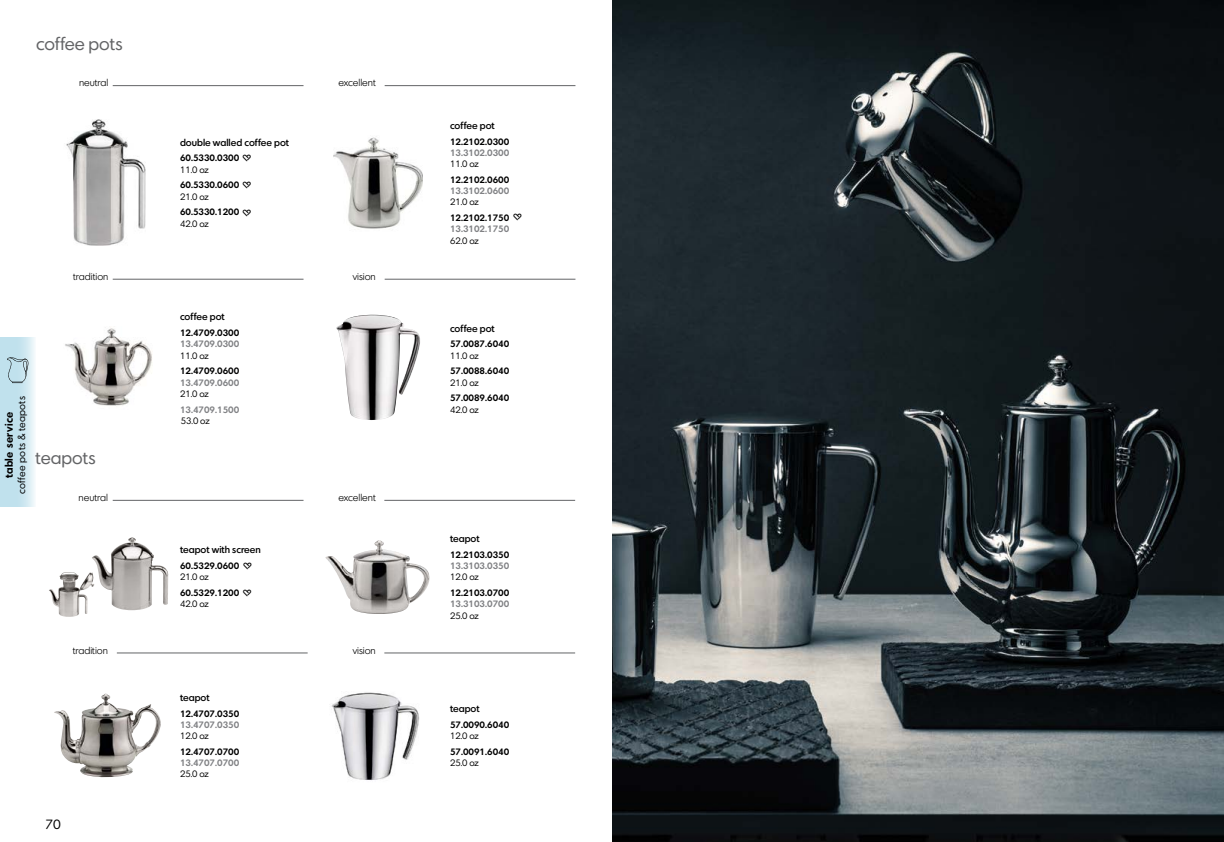
<style>
.page{position:relative;width:1224px;height:842px;background:#fff}
.page>*{position:absolute;margin:0;border:0;box-sizing:border-box;transform-origin:0 0}
.t1{font:18px "Bauscher";color:#636466}
.t2{font:13px "Bauscher";color:#000}
.t3{font:600 11px "Bauscher";letter-spacing:.03em;color:#000}
.t4{font:500 10px "Bauscher";color:#000}
.t5{font:300 10px "Bauscher";color:#000}
.t6{font:10px "Bauscher";letter-spacing:.03em;color:#000}
.t7{font:600 9px "Bauscher";color:#000}
.t8{font:9px "Bauscher";letter-spacing:-.005em;color:#000}
.t9{font:600 9px "Bauscher";color:#818285}
</style>
<div class="page">
<svg style="left:0;top:337px;width:35px;height:169px;background:#cbe6ef"></svg>
<svg style="left:7px;top:357px;width:22px;height:26px"></svg>
<img style="left:336px;top:315px;width:84px;height:105px">
<img style="left:65px;top:328px;width:87px;height:78px">
<img style="left:66px;top:119px;width:80px;height:126px">
<img style="left:333px;top:137px;width:90px;height:92px">
<img style="left:54px;top:693px;width:107px;height:85px">
<img style="left:331px;top:692px;width:88px;height:88px">
<img style="left:612px;top:0;width:612px;height:842px">
<img style="left:49px;top:537px;width:119px;height:80px">
<img style="left:325px;top:540px;width:105px;height:74px">
<hr style="left:113px;top:85px;width:191px;height:1px;background:#636466">
<hr style="left:385px;top:85px;width:190px;height:1px;background:#636466">
<hr style="left:113px;top:279px;width:191px;height:1px;background:#636466">
<hr style="left:385px;top:279px;width:190px;height:1px;background:#636466">
<hr style="left:384px;top:653px;width:191px;height:1px;background:#636466">
<hr style="left:117px;top:653px;width:191px;height:1px;background:#636466">
<hr style="left:113px;top:500px;width:191px;height:1px;background:#636466">
<hr style="left:384px;top:500px;width:191px;height:1px;background:#636466">
<h1 class="t1" style="left:36px;top:32px;width:88px">coffee pots</h1>
<p class="t5" style="left:79px;top:77px;width:31px">neutral</p>
<p class="t5" style="left:338px;top:77px;width:39px">excellent</p>
<p class="t4" style="left:180px;top:136px;width:111px">double walled coffee pot</p>
<p class="t7" style="left:180px;top:153px;width:61px">60.5330.0300</p>
<p class="t8" style="left:180px;top:164px;width:30px">11.0 oz</p>
<p class="t7" style="left:180px;top:180px;width:61px">60.5330.0600</p>
<p class="t8" style="left:180px;top:191px;width:30px">21.0 oz</p>
<p class="t7" style="left:180px;top:207px;width:61px">60.5330.1200</p>
<p class="t8" style="left:180px;top:218px;width:30px">42.0 oz</p>
<p class="t5" style="left:73px;top:270px;width:37px">tradition</p>
<p class="t5" style="left:353px;top:270px;width:25px">vision</p>
<p class="t6" style="left:16px;top:494px;width:99px;rotate:-90deg">coffee pots &amp; teapots</p>
<p class="t3" style="left:2px;top:478px;width:68px;rotate:-90deg">table service</p>
<p class="t4" style="left:180px;top:311px;width:46px">coffee pot</p>
<p class="t7" style="left:180px;top:327px;width:61px">12.4709.0300</p>
<p class="t9" style="left:180px;top:339px;width:61px">13.4709.0300</p>
<p class="t8" style="left:180px;top:350px;width:30px">11.0 oz</p>
<p class="t7" style="left:180px;top:366px;width:61px">12.4709.0600</p>
<p class="t9" style="left:180px;top:377px;width:61px">13.4709.0600</p>
<p class="t8" style="left:180px;top:388px;width:30px">21.0 oz</p>
<h1 class="t1" style="left:36px;top:447px;width:62px">teapots</h1>
<p class="t9" style="left:180px;top:404px;width:61px">13.4709.1500</p>
<p class="t8" style="left:181px;top:415px;width:30px">53.0 oz</p>
<p class="t5" style="left:79px;top:491px;width:31px">neutral</p>
<p class="t5" style="left:338px;top:491px;width:39px">excellent</p>
<p class="t4" style="left:180px;top:544px;width:82px">teapot with screen</p>
<p class="t7" style="left:180px;top:587px;width:61px">60.5329.1200</p>
<p class="t8" style="left:180px;top:599px;width:30px">42.0 oz</p>
<p class="t7" style="left:180px;top:560px;width:61px">60.5329.0600</p>
<p class="t8" style="left:180px;top:572px;width:30px">21.0 oz</p>
<p class="t5" style="left:73px;top:644px;width:37px">tradition</p>
<p class="t5" style="left:353px;top:644px;width:25px">vision</p>
<p class="t4" style="left:180px;top:691px;width:31px">teapot</p>
<p class="t7" style="left:180px;top:708px;width:61px">12.4707.0350</p>
<p class="t9" style="left:180px;top:719px;width:61px">13.4707.0350</p>
<p class="t8" style="left:180px;top:730px;width:30px">12.0 oz</p>
<p class="t7" style="left:180px;top:746px;width:61px">12.4707.0700</p>
<p class="t9" style="left:180px;top:757px;width:61px">13.4707.0700</p>
<p class="t8" style="left:180px;top:769px;width:30px">25.0 oz</p>
<h2 class="t2" style="left:45px;top:817px;width:17px">70</h2>
<p class="t4" style="left:450px;top:119px;width:46px">coffee pot</p>
<p class="t7" style="left:450px;top:136px;width:61px">12.2102.0300</p>
<p class="t9" style="left:450px;top:147px;width:61px">13.3102.0300</p>
<p class="t8" style="left:450px;top:158px;width:30px">11.0 oz</p>
<p class="t7" style="left:450px;top:174px;width:61px">12.2102.0600</p>
<p class="t9" style="left:450px;top:185px;width:61px">13.3102.0600</p>
<p class="t8" style="left:450px;top:197px;width:30px">21.0 oz</p>
<p class="t7" style="left:450px;top:212px;width:61px">12.2102.1750</p>
<p class="t9" style="left:450px;top:224px;width:61px">13.3102.1750</p>
<p class="t8" style="left:450px;top:235px;width:30px">62.0 oz</p>
<p class="t4" style="left:450px;top:322px;width:46px">coffee pot</p>
<p class="t7" style="left:450px;top:339px;width:61px">57.0087.6040</p>
<p class="t8" style="left:450px;top:350px;width:30px">11.0 oz</p>
<p class="t7" style="left:450px;top:366px;width:61px">57.0088.6040</p>
<p class="t8" style="left:450px;top:377px;width:30px">21.0 oz</p>
<p class="t7" style="left:450px;top:393px;width:61px">57.0089.6040</p>
<p class="t8" style="left:450px;top:404px;width:30px">42.0 oz</p>
<p class="t4" style="left:450px;top:532px;width:31px">teapot</p>
<p class="t7" style="left:450px;top:549px;width:61px">12.2103.0350</p>
<p class="t9" style="left:450px;top:560px;width:61px">13.3103.0350</p>
<p class="t8" style="left:450px;top:572px;width:30px">12.0 oz</p>
<p class="t7" style="left:450px;top:587px;width:61px">12.2103.0700</p>
<p class="t9" style="left:450px;top:599px;width:61px">13.3103.0700</p>
<p class="t8" style="left:450px;top:610px;width:30px">25.0 oz</p>
<p class="t4" style="left:450px;top:702px;width:31px">teapot</p>
<p class="t7" style="left:450px;top:746px;width:61px">57.0091.6040</p>
<p class="t8" style="left:450px;top:757px;width:30px">25.0 oz</p>
<p class="t7" style="left:450px;top:719px;width:61px">57.0090.6040</p>
<p class="t8" style="left:450px;top:730px;width:30px">12.0 oz</p>
</div>
